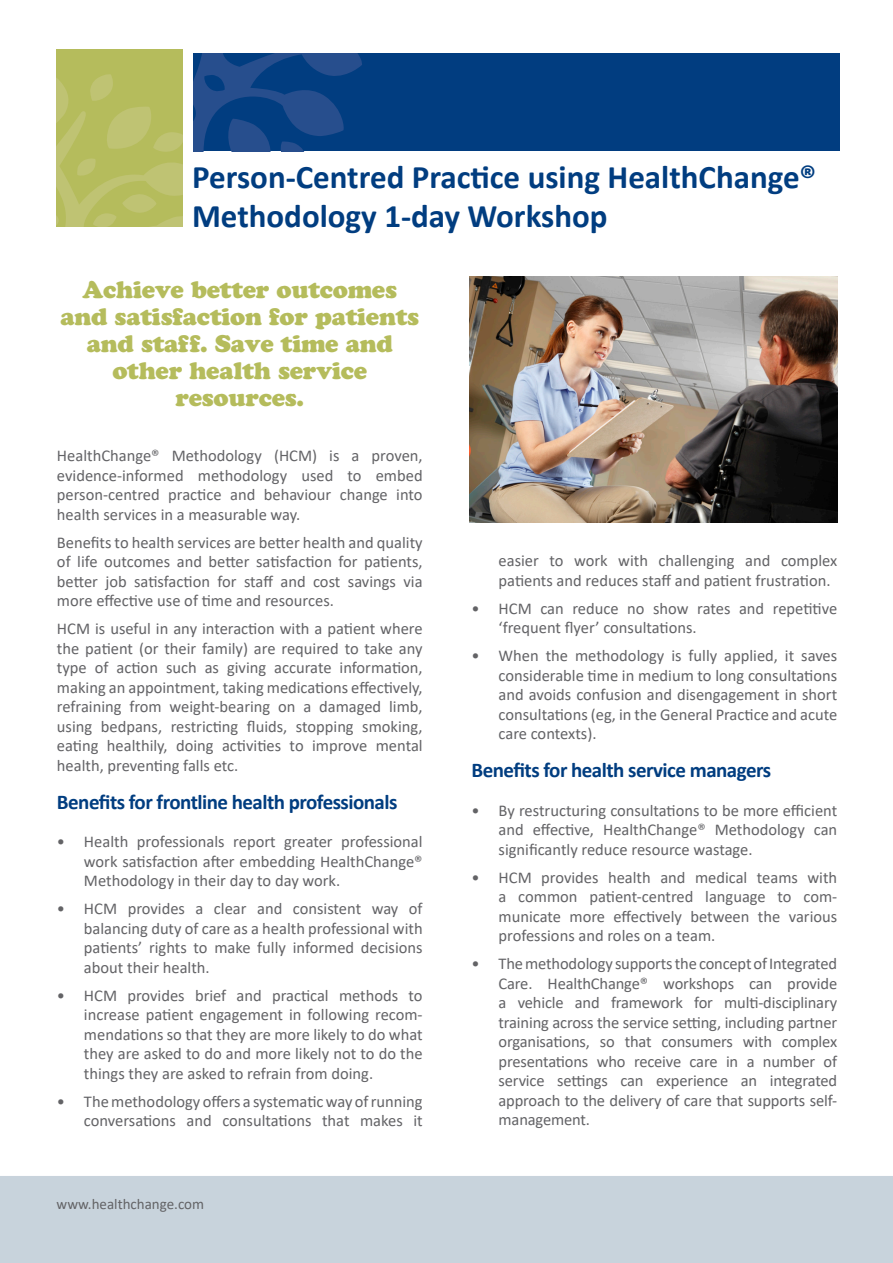
<style>
.page{position:relative;width:893px;height:1263px;background:#fff}
.page>*{position:absolute;margin:0;border:0;box-sizing:border-box;transform-origin:0 0}
.t1{font:700 33px/39.6px "Calibri";color:#013d80}
.t2{font:24px/27px "Cooper Black Std";letter-spacing:-.01em;color:#b5bc5c;text-align:center}
.t3{font:700 21px "Calibri";letter-spacing:-.025em;color:#013d80}
.t4{font:16.5px/19.5px "Calibri";color:#636366;text-align:justify}
.t5{font:15px "Calibri";color:#636366}
</style>
<div class="page">
<div style="left:0;top:1176px;width:893px;height:87px;background:#c8d3dc"></div>
<div style="left:56px;top:49px;width:126px;height:178px;background:#b5bc5c"></div>
<svg style="left:56px;top:74px;width:126px;height:153px"></svg>
<div style="left:193px;top:53px;width:647px;height:98px;background:#013d80"></div>
<svg style="left:193px;top:53px;width:169px;height:98px"></svg>
<img style="left:470px;top:276px;width:367px;height:247px">
<p class="t1" style="left:192px;top:156px;width:626px">Person-Centred Practice using HealthChange®<br>Methodology 1-day Workshop</p>
<p class="t2" style="left:60px;top:276px;width:360px">Achieve better outcomes and satisfaction for patients and staff. Save time and other health service resources.</p>
<p class="t4" style="left:57px;top:446px;width:367px">HealthChange® Methodology (HCM) is a proven, evidence-informed methodology used to embed person-centred practice and behaviour change into health services in a measurable way.</p>
<p class="t4" style="left:57px;top:532px;width:367px">Benefits to health services are better health and quality of life outcomes and better satisfaction for patients, better job satisfaction for staff and cost savings via more effective use of time and resources.</p>
<p class="t4" style="left:57px;top:619px;width:367px">HCM is useful in any interaction with a patient where the patient (or their family) are required to take any type of action such as giving accurate information, making an appointment, taking medications effectively, refraining from weight-bearing on a damaged limb, using bedpans, restricting fluids, stopping smoking, eating healthily, doing activities to improve mental health, preventing falls etc.</p>
<p class="t3" style="left:57px;top:787px;width:342px">Benefits for frontline health professionals</p>
<p class="t4" style="left:84px;top:831px;width:340px;text-indent:-27px">• Health professionals report greater professional work satisfaction after embedding HealthChange® Methodology in their day to day work.</p>
<p class="t4" style="left:84px;top:898px;width:340px;text-indent:-27px">• HCM provides a clear and consistent way of balancing duty of care as a health professional with patients’ rights to make fully informed decisions about their health.</p>
<p class="t4" style="left:84px;top:985px;width:340px;text-indent:-27px">• HCM provides brief and practical methods to increase patient engagement in following recom&shy;mendations so that they are more likely to do what they are asked to do and more likely not to do the things they are asked to refrain from doing.</p>
<p class="t4" style="left:57px;top:1091px;width:367px;text-align:right">• The methodology offers a systematic way of running conversations and consultations that makes it</p>
<p class="t5" style="left:57px;top:1193px;width:149px">www.healthchange.com</p>
<p class="t4" style="left:499px;top:551px;width:340px">easier to work with challenging and complex patients and reduces staff and patient frustration.</p>
<p class="t4" style="left:499px;top:598px;width:340px;text-indent:-27px">• HCM can reduce no show rates and repetitive ‘frequent flyer’ consultations.</p>
<p class="t4" style="left:499px;top:646px;width:340px;text-indent:-27px">• When the methodology is fully applied, it saves considerable time in medium to long consultations and avoids confusion and disengagement in short consultations (eg, in the General Practice and acute care contexts).</p>
<p class="t3" style="left:472px;top:756px;width:301px">Benefits for health service managers</p>
<p class="t4" style="left:499px;top:800px;width:340px;text-indent:-27px">• By restructuring consultations to be more efficient and effective, HealthChange® Methodology can significantly reduce resource wastage.</p>
<p class="t4" style="left:499px;top:867px;width:340px;text-indent:-27px">• HCM provides health and medical teams with a common patient-centred language to com&shy;municate more effectively between the various professions and roles on a team.</p>
<p class="t4" style="left:499px;top:954px;width:340px;text-indent:-27px">• The methodology supports the concept of Integrated Care. HealthChange® workshops can provide a vehicle and framework for multi-disciplinary training across the service setting, including partner organisations, so that consumers with complex presentations who receive care in a number of service settings can experience an integrated approach to the delivery of care that supports self&shy;management.</p>
</div>
